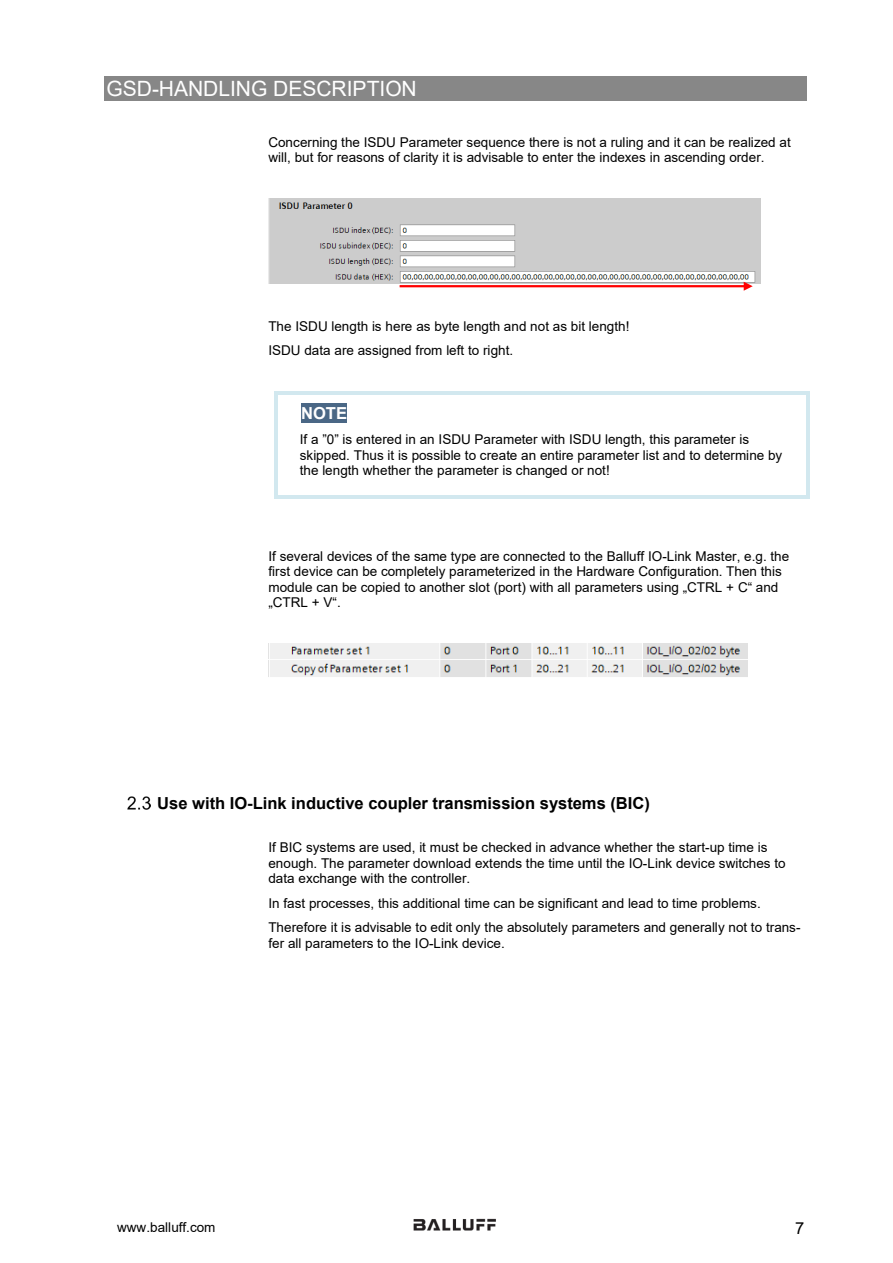
<style>
.page{position:relative;width:893px;height:1263px;background:#fff}
.page>*{position:absolute;margin:0;border:0;box-sizing:border-box;transform-origin:0 0}
.t1{font:21px "Arial";color:#fff}
.t2{font:700 16.5px "Arial";color:#000}
.t3{font:700 16.5px "Arial";color:#fff}
.t4{font:16.5px "Arial";color:#000}
.t5{font:13.5px/15.5px "Arial";letter-spacing:.005em;color:#000}
</style>
<div class="page">
<div style="left:104px;top:76px;width:702px;height:25px;background:#878787"></div>
<img style="left:414px;top:1219px;width:82px;height:12px">
<div style="left:301px;top:403px;width:46px;height:19px;background:#4a6785"></div>
<svg style="left:275px;top:392px;width:3px;height:12px"></svg>
<hr style="left:278px;top:392px;width:529px;height:3px;background:#d2e8ef">
<svg style="left:807px;top:392px;width:3px;height:12px"></svg>
<hr style="left:275px;top:404px;width:3px;height:92px;background:#d2e8ef">
<hr style="left:278px;top:496px;width:529px;height:3px;background:#d2e8ef">
<hr style="left:807px;top:404px;width:3px;height:92px;background:#d2e8ef">
<img style="left:128px;top:797px;width:22px;height:13px">
<img style="left:268px;top:199px;width:493px;height:85px">
<img style="left:268px;top:644px;width:479px;height:33px">
<hr style="left:400px;top:285px;width:345px;height:2px;background:#f00">
<svg style="left:744px;top:282px;width:9px;height:9px"></svg>
<h1 class="t1" style="left:106px;top:74px;width:312px">GSD-HANDLING DESCRIPTION</h1>
<p class="t5" style="left:268px;top:134px;width:524px">Concerning the ISDU Parameter sequence there is not a ruling and it can be realized at will, but for reasons of clarity it is advisable to enter the indexes in ascending order.</p>
<p class="t5" style="left:268px;top:318px;width:363px">The ISDU length is here as byte length and not as bit length!</p>
<p class="t5" style="left:268px;top:342px;width:246px">ISDU data are assigned from left to right.</p>
<p class="t3" style="left:301px;top:401px;width:48px">NOTE</p>
<p class="t5" style="left:300px;top:432px;width:484px">If a ”0” is entered in an ISDU Parameter with ISDU length, this parameter is skipped. Thus it is possible to create an entire parameter list and to determine by the length whether the parameter is changed or not!</p>
<p class="t5" style="left:268px;top:548px;width:522px">If several devices of the same type are connected to the Balluff IO-Link Master, e.g. the first device can be completely parameterized in the Hardware Configuration. Then this module can be copied to another slot (port) with all parameters using „CTRL + C“ and „CTRL + V“.</p>
<h2 class="t2" style="left:157px;top:792px;width:494px">Use with IO-Link inductive coupler transmission systems (BIC)</h2>
<p class="t5" style="left:268px;top:840px;width:519px">If BIC systems are used, it must be checked in advance whether the start-up time is enough. The parameter download extends the time until the IO-Link device switches to data exchange with the controller.</p>
<p class="t5" style="left:268px;top:895px;width:494px">In fast processes, this additional time can be significant and lead to time problems.</p>
<p class="t5" style="left:268px;top:920px;width:534px">Therefore it is advisable to edit only the absolutely parameters and generally not to trans&shy;fer all parameters to the IO-Link device.</p>
<p class="t5" style="left:117px;top:1219px;width:100px">www.balluff.com</p>
<p class="t4" style="left:795px;top:1217px;width:11px">7</p>
</div>
